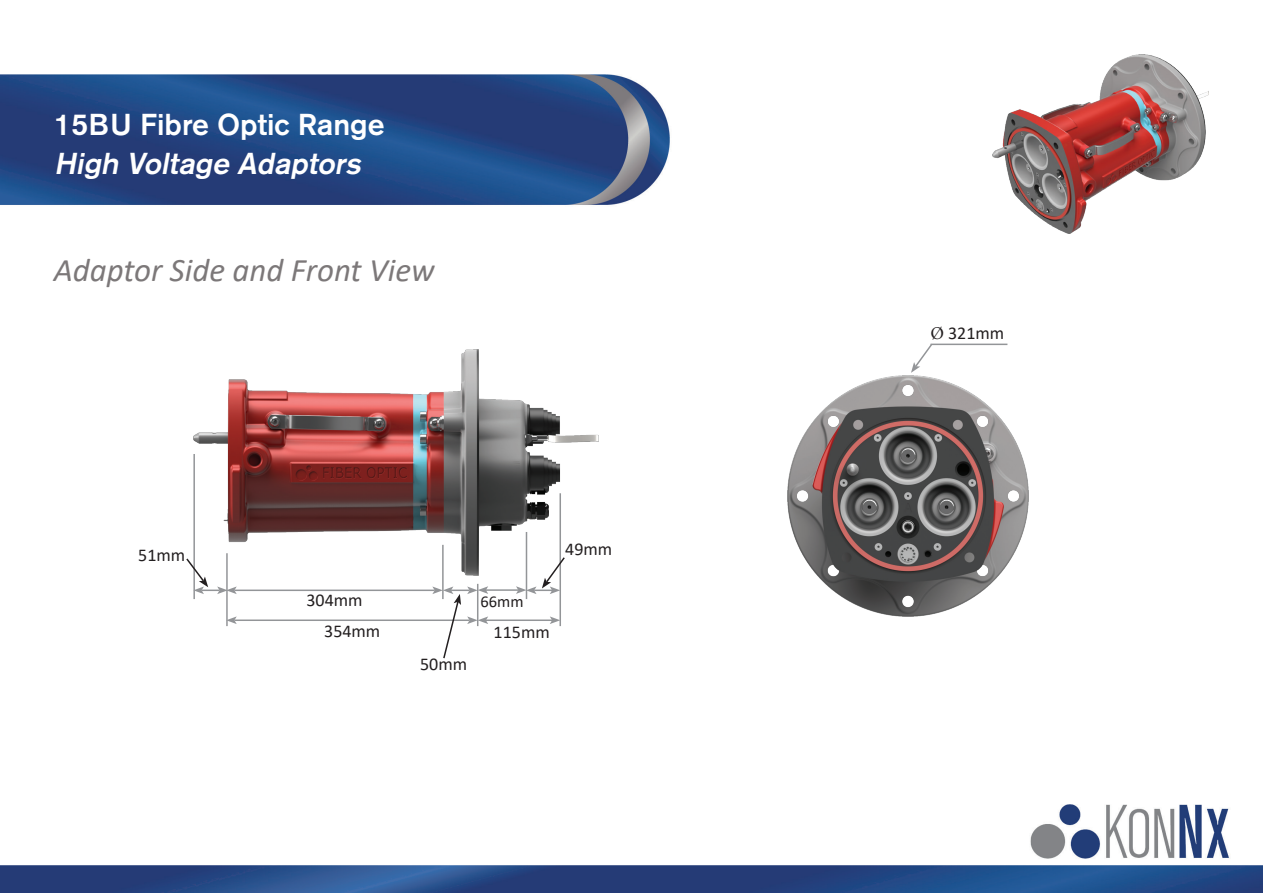
<style>
.page{position:relative;width:1263px;height:893px;background:#fff}
.page>*{position:absolute;margin:0;border:0;box-sizing:border-box;transform-origin:0 0}
.t1{font:italic 33px "Calibri";color:#7c7879}
.t2{font:500 30px "Akzidenz Grotesk BE";color:#fff}
.t3{font:italic 500 30px "Akzidenz Grotesk BE";color:#fff}
.t4{font:18px "Calibri";color:#231f20}
.t5{font:16.5px "Calibri";color:#231f20}
.s1{font-family:"Minion Pro"}
</style>
<div class="page">
<img style="left:0;top:74px;width:1263px;height:819px">
<img style="left:193px;top:349px;width:405px;height:227px">
<img style="left:788px;top:375px;width:241px;height:241px">
<img style="left:993px;top:54px;width:216px;height:179px">
<hr style="left:193px;top:454px;width:2px;height:145px;background:#939598">
<hr style="left:226px;top:553px;width:2px;height:73px;background:#939598">
<hr style="left:442px;top:545px;width:2px;height:54px;background:#939598">
<hr style="left:477px;top:584px;width:1px;height:42px;background:#939598">
<hr style="left:526px;top:532px;width:1px;height:67px;background:#939598">
<hr style="left:559px;top:493px;width:2px;height:133px;background:#939598">
<hr style="left:234px;top:590px;width:201px;height:1px;background:#939598">
<hr style="left:486px;top:589px;width:32px;height:2px;background:#939598">
<hr style="left:486px;top:619px;width:66px;height:2px;background:#939598">
<svg style="left:550px;top:616px;width:10px;height:8px"></svg>
<hr style="left:234px;top:619px;width:235px;height:2px;background:#939598">
<svg style="left:226px;top:616px;width:11px;height:8px"></svg>
<svg style="left:185px;top:557px;width:52px;height:37px"></svg>
<svg style="left:432px;top:586px;width:56px;height:74px"></svg>
<svg style="left:516px;top:556px;width:50px;height:38px"></svg>
<hr style="left:930px;top:344px;width:77px;height:1px;background:#939598">
<svg style="left:911px;top:343px;width:22px;height:30px"></svg>
<h2 class="t2" style="left:54px;top:106px;width:332px">15BU Fibre Optic Range</h2>
<h2 class="t3" style="left:54px;top:145px;width:315px">High Voltage Adaptors</h2>
<h1 class="t1" style="left:54px;top:247px;width:382px">Adaptor Side and Front View</h1>
<p class="t4" style="left:138px;top:542px;width:49px">51mm</p>
<p class="t4" style="left:306px;top:587px;width:58px">304mm</p>
<p class="t5" style="left:481px;top:590px;width:45px">66mm</p>
<p class="t4" style="left:324px;top:619px;width:58px">354mm</p>
<p class="t4" style="left:494px;top:619px;width:58px">115mm</p>
<p class="t4" style="left:420px;top:652px;width:49px">50mm</p>
<p class="t4" style="left:565px;top:536px;width:49px">49mm</p>
<p class="t4" style="left:930px;top:320px;width:75px"><span class="s1">Ø</span> 321mm</p>
</div>
